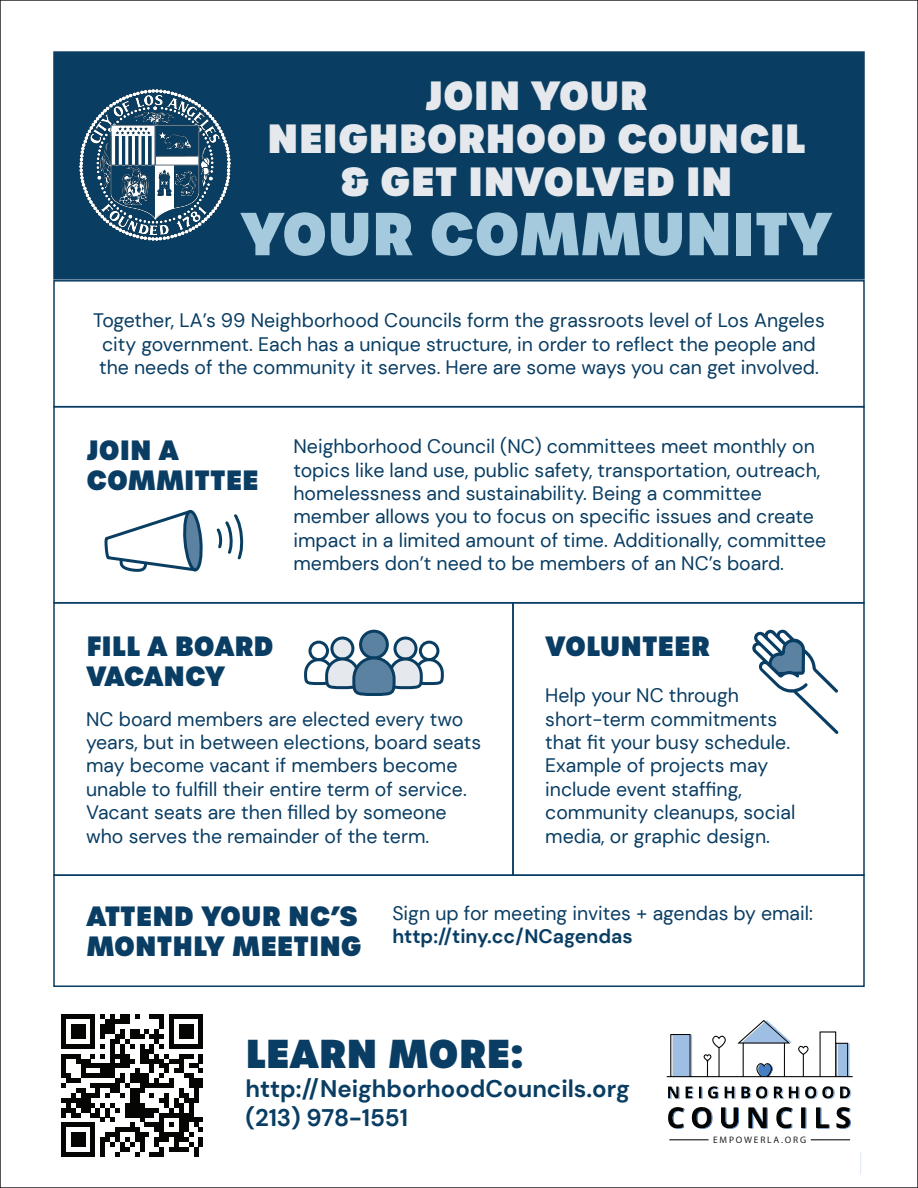
<style>
.page{position:relative;width:918px;height:1188px;background:#fff}
.page>*{position:absolute;margin:0;border:0;box-sizing:border-box;transform-origin:0 0}
.t1{font:800 58.65px "Urbane";color:#a5c9dd}
.t2{font:800 39.45px/43px "Urbane";color:#e5e8ec;text-align:center}
.t3{font:800 39px "Urbane";color:#093d63}
.t4{font:800 27px/30px "Urbane";color:#093d63}
.t5{font:700 24px/28.8px "DM Sans";color:#093d63}
.t6{font:19.5px/23.4px "DM Sans";color:#093d63}
.t7{font:700 19.5px "DM Sans";color:#093d63}
.t8{font:9.45px "Myriad Pro";letter-spacing:.19em;color:#231f20}
</style>
<div class="page">
<div style="left:53px;top:51px;width:812px;height:229px;background:#093e62;border:2px solid #093d63"></div>
<div style="left:53px;top:280px;width:812px;height:127px;border:2px solid #093d63"></div>
<div style="left:53px;top:406px;width:812px;height:198px;border:2px solid #093d63"></div>
<div style="left:53px;top:602px;width:461px;height:274px;border:2px solid #093d63"></div>
<div style="left:512px;top:602px;width:353px;height:274px;border:2px solid #093d63"></div>
<div style="left:53px;top:874px;width:812px;height:113px;border:2px solid #093d63"></div>
<svg style="left:104px;top:510px;width:99px;height:62px"></svg>
<svg style="left:216px;top:514px;width:28px;height:46px"></svg>
<div style="left:308px;top:641px;width:21px;height:20px;border:3px solid #093e62;border-radius:50%"></div>
<div style="left:419px;top:641px;width:20px;height:20px;border:3px solid #093e62;border-radius:50%"></div>
<div style="left:332px;top:638px;width:21px;height:21px;background:#e5e8ec;border-radius:50%"></div>
<div style="left:330px;top:637px;width:24px;height:24px;border:3px solid #093e62;border-radius:50%"></div>
<div style="left:395px;top:638px;width:21px;height:21px;background:#e5e8ec;border-radius:50%"></div>
<div style="left:394px;top:637px;width:24px;height:24px;border:3px solid #093e62;border-radius:50%"></div>
<div style="left:361px;top:631px;width:26px;height:27px;background:#5c82a1;border-radius:50%"></div>
<div style="left:359px;top:630px;width:30px;height:29px;border:3px solid #093e62;border-radius:50%"></div>
<svg style="left:304px;top:655px;width:140px;height:41px"></svg>
<svg style="left:752px;top:629px;width:87px;height:105px"></svg>
<img style="left:80px;top:90px;width:151px;height:151px">
<svg style="left:669px;top:1139px;width:40px;height:1px"></svg>
<svg style="left:811px;top:1139px;width:39px;height:1px"></svg>
<svg style="left:801px;top:1107px;width:5px;height:22px"></svg>
<svg style="left:721px;top:1107px;width:18px;height:22px"></svg>
<svg style="left:748px;top:1107px;width:20px;height:22px"></svg>
<svg style="left:816px;top:1107px;width:14px;height:22px"></svg>
<svg style="left:668px;top:1086px;width:12px;height:13px"></svg>
<svg style="left:668px;top:1107px;width:17px;height:22px"></svg>
<svg style="left:776px;top:1107px;width:17px;height:22px"></svg>
<svg style="left:836px;top:1107px;width:15px;height:22px"></svg>
<svg style="left:686px;top:1086px;width:33px;height:13px"></svg>
<svg style="left:667px;top:1020px;width:186px;height:57px"></svg>
<svg style="left:692px;top:1107px;width:21px;height:22px"></svg>
<svg style="left:725px;top:1086px;width:127px;height:13px"></svg>
<svg style="left:61px;top:1014px;width:142px;height:143px"></svg>
<h2 class="t2" style="left:267px;top:74px;width:540px">JOIN YOUR<br>NEIGHBORHOOD COUNCIL &amp; GET INVOLVED IN</h2>
<h1 class="t1" style="left:241px;top:192px;width:593px">YOUR COMMUNITY</h1>
<p class="t6" style="left:93px;top:309px;width:733px;text-align:center">Together, LA’s 99 Neighborhood Councils form the grassroots level of Los Angeles city government. Each has a unique structure, in order to reflect the people and the needs of the community it serves. Here are some ways you can get involved.</p>
<h3 class="t4" style="left:86px;top:435px;width:174px">JOIN A<br>COMMITTEE</h3>
<p class="t6" style="left:294px;top:435px;width:534px">Neighborhood Council (NC) committees meet monthly on topics like land use, public safety, transportation, outreach, homelessness and sustainability. Being a committee member allows you to focus on specific issues and create impact in a limited amount of time. Additionally, committee members don’t need to be members of an NC’s board.</p>
<h3 class="t4" style="left:86px;top:631px;width:189px">FILL A BOARD<br>VACANCY</h3>
<p class="t6" style="left:86px;top:707px;width:397px">NC board members are elected every two years, but in between elections, board seats may become vacant if members become unable to fulfill their entire term of service.<br>Vacant seats are then filled by someone who serves the remainder of the term.</p>
<h3 class="t4" style="left:546px;top:631px;width:166px">VOLUNTEER</h3>
<p class="t6" style="left:545px;top:684px;width:252px">Help your NC through short-term commitments that fit your busy schedule.<br>Example of projects may include event staffing, community cleanups, social media, or graphic design.</p>
<h3 class="t4" style="left:86px;top:902px;width:277px">ATTEND YOUR NC’S<br>MONTHLY MEETING</h3>
<p class="t6" style="left:392px;top:901px;width:422px">Sign up for meeting invites + agendas by email:</p>
<p class="t7" style="left:392px;top:924px;width:242px">http://tiny.cc/NCagendas</p>
<h3 class="t3" style="left:245px;top:1026px;width:280px">LEARN MORE:</h3>
<p class="t5" style="left:245px;top:1074px;width:386px">http://NeighborhoodCouncils.org (213) 978-1551</p>
<p class="t8" style="left:713px;top:1134px;width:95px">EMPOWERLA.ORG</p>
</div>
